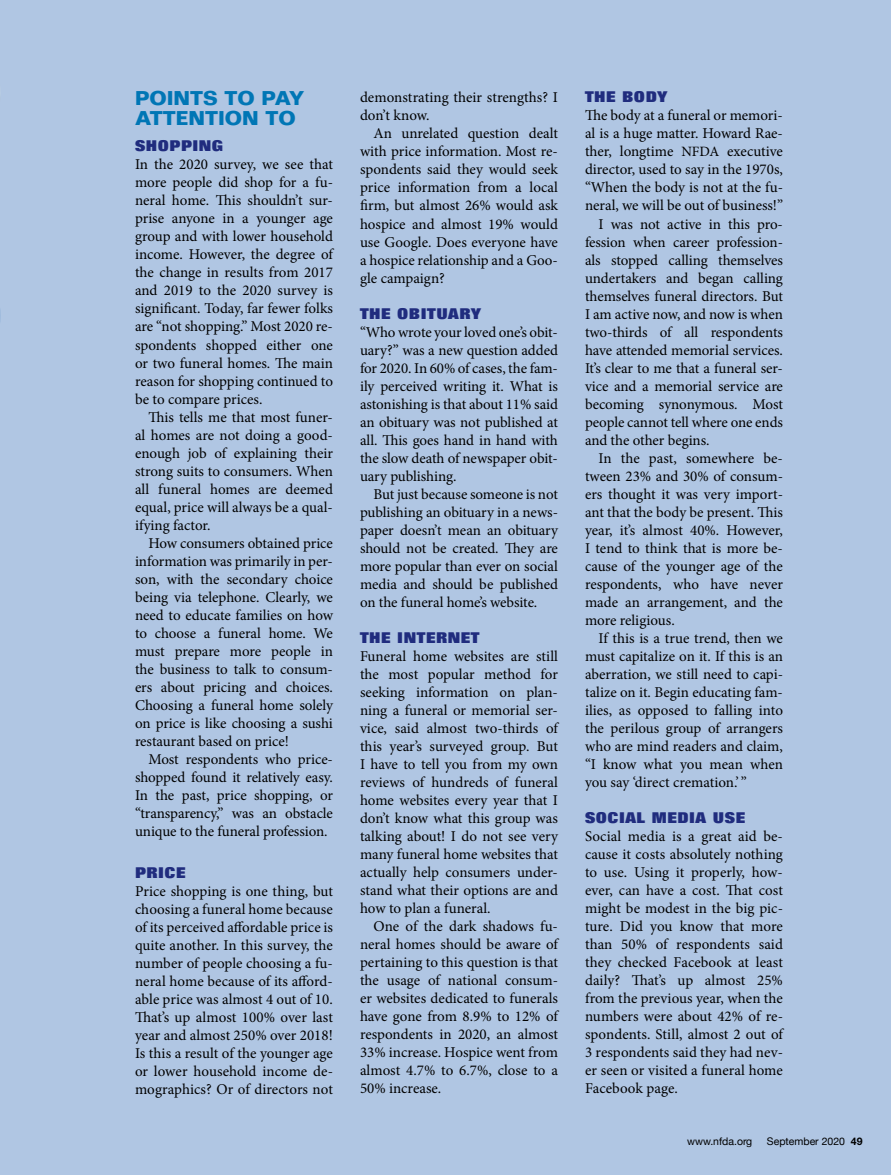
<style>
.page{position:relative;width:891px;height:1175px;background:#fff}
.page>*{position:absolute;margin:0;border:0;box-sizing:border-box;transform-origin:0 0}
.t1{font:700 19.5px/19.5px "Folio Std";color:#0076b5}
.t2{font:15px/18px "Minion Pro";letter-spacing:-.005em;color:#000;text-align:justify}
.t3{font:800 15px "Folio Std";letter-spacing:.04em;color:#202c7e}
.t4{font:10.5px "Helvetica Neue";color:#000}
.s1{font-size:14.25px}
.s2{font-family:"Helvetica Neue LT Std";font-weight:700}
</style>
<div class="page">
<div style="left:0;top:0;width:891px;height:1174px;background:#b0c6e3"></div>
<svg style="left:0;top:310px;width:1px;height:12px"></svg>
<h1 class="t1" style="left:135px;top:89px;width:171px">POINTS TO PAY<br>ATTENTION TO</h1>
<p class="t3" style="left:135px;top:138px;width:90px">SHOPPING</p>
<p class="t2" style="left:135px;top:156px;width:200px">In the 2020 survey, we see that more people did shop for a fu&shy;neral home. This shouldn’t sur&shy;prise anyone in a younger age group and with lower household income. However, the degree of the change in results from 2017 and 2019 to the 2020 survey is significant. Today, far fewer folks are “not shopping.” Most 2020 re&shy;spondents shopped either one or two funeral homes. The main reason for shopping continued to be to compare prices.</p>
<p class="t2" style="left:135px;top:408px;width:200px;text-indent:14px">This tells me that most funer&shy;al homes are not doing a good&shy;enough job of explaining their strong suits to consumers. When all funeral homes are deemed equal, price will always be a qual&shy;ifying factor.</p>
<p class="t2" style="left:135px;top:534px;width:200px;text-indent:14px">How consumers obtained price information was primarily in per&shy;son, with the secondary choice being via telephone. Clearly, we need to educate families on how to choose a funeral home. We must prepare more people in the business to talk to consum&shy;ers about pricing and choices.<br>Choosing a funeral home solely on price is like choosing a sushi restaurant based on price!</p>
<p class="t2" style="left:135px;top:750px;width:199px;text-indent:14px">Most respondents who price&shy;shopped found it relatively easy.<br>In the past, price shopping, or “transparency,” was an obstacle unique to the funeral profession.</p>
<p class="t3" style="left:135px;top:864px;width:52px">PRICE</p>
<p class="t2" style="left:135px;top:882px;width:200px">Price shopping is one thing, but choosing a funeral home because of its perceived affordable price is quite another. In this survey, the number of people choosing a fu&shy;neral home because of its afford&shy;able price was almost 4 out of 10.<br>That’s up almost 100% over last year and almost 250% over 2018!<br>Is this a result of the younger age or lower household income de&shy;mographics? Or of directors not</p>
<p class="t2" style="left:360px;top:89px;width:199px">demonstrating their strengths? I don’t know.</p>
<p class="t2" style="left:360px;top:125px;width:200px;text-indent:14px">An unrelated question dealt with price information. Most re&shy;spondents said they would seek price information from a local firm, but almost 26% would ask hospice and almost 19% would use Google. Does everyone have a hospice relationship and a Goo&shy;gle campaign?</p>
<p class="t3" style="left:360px;top:305px;width:122px">THE OBITUARY</p>
<p class="t2" style="left:360px;top:323px;width:200px">“Who wrote your loved one’s obit&shy;uary?” was a new question added for 2020. In 60% of cases, the fam&shy;ily perceived writing it. What is astonishing is that about 11% said an obituary was not published at all. This goes hand in hand with the slow death of newspaper obit&shy;uary publishing.</p>
<p class="t2" style="left:360px;top:485px;width:200px;text-indent:14px">But just because someone is not publishing an obituary in a news&shy;paper doesn’t mean an obituary should not be created. They are more popular than ever on social media and should be published on the funeral home’s website.</p>
<p class="t3" style="left:360px;top:629px;width:121px">THE INTERNET</p>
<p class="t2" style="left:360px;top:647px;width:200px">Funeral home websites are still the most popular method for seeking information on plan&shy;ning a funeral or memorial ser&shy;vice, said almost two-thirds of this year’s surveyed group. But I have to tell you from my own reviews of hundreds of funeral home websites every year that I don’t know what this group was talking about! I do not see very many funeral home websites that actually help consumers under&shy;stand what their options are and how to plan a funeral.</p>
<p class="t2" style="left:360px;top:917px;width:200px;text-indent:14px">One of the dark shadows fu&shy;neral homes should be aware of pertaining to this question is that the usage of national consum&shy;er websites dedicated to funerals have gone from 8.9% to 12% of respondents in 2020, an almost 33% increase. Hospice went from almost 4.7% to 6.7%, close to a 50% increase.</p>
<p class="t3" style="left:585px;top:89px;width:84px">THE BODY</p>
<p class="t2" style="left:585px;top:107px;width:199px">The body at a funeral or memori-</p>
<p class="t2" style="left:585px;top:125px;width:199px">al is a huge matter. Howard Rae-</p>
<p class="t2" style="left:585px;top:143px;width:200px">ther, longtime <span class="s1">NFDA</span> executive</p>
<p class="t2" style="left:585px;top:161px;width:199px">director, used to say in the 1970s,</p>
<p class="t2" style="left:585px;top:179px;width:200px">“When the body is not at the fu-</p>
<p class="t2" style="left:585px;top:197px;width:200px">neral, we will be out of business!”</p>
<p class="t2" style="left:599px;top:215px;width:186px">I was not active in this pro-</p>
<p class="t2" style="left:585px;top:233px;width:200px">fession when career profession-</p>
<p class="t2" style="left:585px;top:251px;width:199px">als stopped calling themselves</p>
<p class="t2" style="left:585px;top:269px;width:199px">undertakers and began calling</p>
<p class="t2" style="left:585px;top:287px;width:199px">themselves funeral directors. But</p>
<p class="t2" style="left:585px;top:305px;width:200px">I am active now, and now is when</p>
<p class="t2" style="left:585px;top:323px;width:200px">two-thirds of all respondents</p>
<p class="t2" style="left:585px;top:341px;width:199px">have attended memorial services.</p>
<p class="t2" style="left:585px;top:359px;width:199px">It’s clear to me that a funeral ser-</p>
<p class="t2" style="left:585px;top:377px;width:199px">vice and a memorial service are</p>
<p class="t2" style="left:585px;top:395px;width:200px">becoming synonymous. Most</p>
<p class="t2" style="left:585px;top:413px;width:199px">people cannot tell where one ends</p>
<p class="t2" style="left:585px;top:431px;width:126px">and the other begins.</p>
<p class="t2" style="left:599px;top:449px;width:186px">In the past, somewhere be-</p>
<p class="t2" style="left:585px;top:467px;width:200px">tween 23% and 30% of consum-</p>
<p class="t2" style="left:585px;top:485px;width:200px">ers thought it was very import-</p>
<p class="t2" style="left:585px;top:503px;width:199px">ant that the body be present. This</p>
<p class="t2" style="left:585px;top:521px;width:199px">year, it’s almost 40%. However,</p>
<p class="t2" style="left:585px;top:539px;width:199px">I tend to think that is more be-</p>
<p class="t2" style="left:585px;top:557px;width:199px">cause of the younger age of the</p>
<p class="t2" style="left:585px;top:575px;width:200px">respondents, who have never</p>
<p class="t2" style="left:585px;top:593px;width:200px">made an arrangement, and the</p>
<p class="t2" style="left:585px;top:611px;width:91px">more religious.</p>
<p class="t2" style="left:599px;top:629px;width:186px">If this is a true trend, then we</p>
<p class="t2" style="left:585px;top:647px;width:200px">must capitalize on it. If this is an</p>
<p class="t2" style="left:585px;top:665px;width:200px">aberration, we still need to capi-</p>
<p class="t2" style="left:585px;top:683px;width:199px">talize on it. Begin educating fam-</p>
<p class="t2" style="left:585px;top:701px;width:199px">ilies, as opposed to falling into</p>
<p class="t2" style="left:585px;top:719px;width:199px">the perilous group of arrangers</p>
<p class="t2" style="left:585px;top:737px;width:200px">who are mind readers and claim,</p>
<p class="t2" style="left:585px;top:755px;width:200px">“I know what you mean when</p>
<p class="t2" style="left:585px;top:773px;width:163px">you say ‘direct cremation.’ ”</p>
<p class="t3" style="left:585px;top:809px;width:162px">SOCIAL MEDIA USE</p>
<p class="t2" style="left:585px;top:827px;width:200px">Social media is a great aid be&shy;cause it costs absolutely nothing to use. Using it properly, how&shy;ever, can have a cost. That cost might be modest in the big pic&shy;ture. Did you know that more than 50% of respondents said they checked Facebook at least daily? That’s up almost 25% from the previous year, when the numbers were about 42% of re&shy;spondents. Still, almost 2 out of 3 respondents said they had nev&shy;er seen or visited a funeral home Facebook page.</p>
<p class="t4" style="left:687px;top:1133px;width:67px">www.nfda.org</p>
<p class="t4" style="left:767px;top:1133px;width:97px">September 2020 <span class="s2">49</span></p>
</div>
